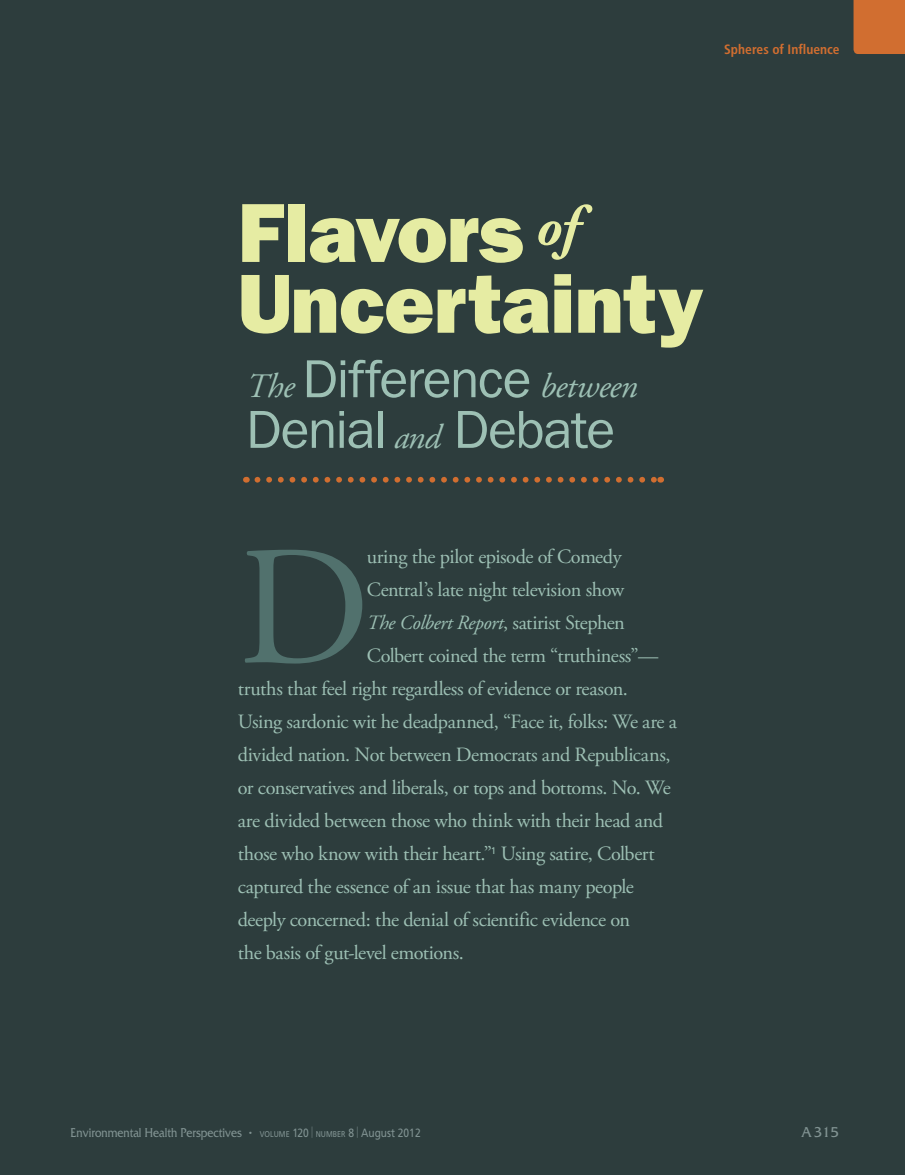
<style>
.page{position:relative;width:905px;height:1175px;background:#fff}
.page>*{position:absolute;margin:0;border:0;box-sizing:border-box;transform-origin:0 0}
.t1{font:169.5px "Adobe Garamond Pro";color:#51716d}
.t2{font:84.15px/70.8px "ITC Franklin Gothic Std Hvy";letter-spacing:-.005em;color:#e6eca3}
.t3{font:53.7px "ITC Franklin Gothic Std";letter-spacing:-.03em;color:#9dc0b4}
.t4{font:italic 34.2px "Adobe Garamond Pro";letter-spacing:-.015em;color:#9dc0b4}
.t5{font:20.25px "Adobe Garamond Pro";letter-spacing:-.02em;color:#9dc0b4}
.t6{font:italic 20.25px "Adobe Garamond Pro";letter-spacing:-.02em;color:#9dc0b4}
.t7{font:15px "Friz Quadrata Std";color:#819392}
.t8{font:13.5px "Friz Quadrata Std";color:#819392;scale:.85 1}
.t9{font:700 condensed 13.5px "Frutiger LT Std";color:#d16e30}
.s1{font-family:"ITC Franklin Gothic Std";font-style:normal;font-size:53.7px}
.s2{font-family:"Adobe Garamond Pro";font-style:italic;font-size:34.2px}
.s3{font-style:normal}
.s4{font-size:12px}
.s5{font-family:"Frutiger LT Std";font-size:8.4px}
.s6{font-family:"Frutiger LT Std";font-size:12px}
.s7{font-family:"Frutiger LT Std";font-weight:300;font-size:11.25px}
</style>
<div class="page">
<div style="left:0;top:0;width:904px;height:1174px;background:#2d3d3d"></div>
<div style="left:853px;top:0;width:51px;height:54px;background:#d16e30"></div>
<svg style="left:257px;top:477px;width:397px;height:5px;background:#715137"></svg>
<p class="t9" style="left:724px;top:41px;width:117px">Spheres of Influence</p>
<p class="t2" style="left:238px;top:198px;width:467px">Flavors <sup>of<br></sup>Uncertainty</p>
<p class="t4" style="left:246px;top:366px;width:393px">The <span class="s1">Difference</span> between</p>
<p class="t3" style="left:246px;top:399px;width:371px">Denial <span class="s2">and</span> Debate</p>
<p class="t1" style="left:238px;top:506px;width:134px">D</p>
<p class="t5" style="left:367px;top:544px;width:256px">uring the pilot episode of Comedy</p>
<p class="t5" style="left:367px;top:577px;width:259px">Central’s late night television show</p>
<p class="t6" style="left:367px;top:610px;width:260px">The Colbert Report<span class="s3">, satirist Stephen</span></p>
<p class="t5" style="left:367px;top:643px;width:293px">Colbert coined the term “truthiness”—</p>
<p class="t5" style="left:238px;top:676px;width:391px">truths that feel right regardless of evidence or reason.</p>
<p class="t5" style="left:238px;top:709px;width:441px">Using sardonic wit he deadpanned, “Face it, folks: We are a</p>
<p class="t5" style="left:238px;top:742px;width:434px">divided nation. Not between Democrats and Republicans,</p>
<p class="t5" style="left:238px;top:775px;width:434px">or conservatives and liberals, or tops and bottoms. No. We</p>
<p class="t5" style="left:238px;top:808px;width:427px">are divided between those who think with their head and</p>
<p class="t5" style="left:238px;top:841px;width:418px">those who know with their heart.”<sup>1</sup> Using satire, Colbert</p>
<p class="t5" style="left:238px;top:874px;width:397px">captured the essence of an issue that has many people</p>
<p class="t5" style="left:238px;top:907px;width:394px">deeply concerned: the denial of scientific evidence on</p>
<p class="t5" style="left:238px;top:940px;width:228px">the basis of gut-level emotions.</p>
<p class="t8" style="left:70px;top:1124px;width:413px">Environmental Health Perspectives <span class="s4">•</span> <span class="s5">VOLUME</span> <span class="s6">120</span> <span class="s7">|</span> <span class="s5">NUMBER</span> <span class="s6">8</span> <span class="s7">|</span> <span class="s6">August 2012</span></p>
<p class="t7" style="left:801px;top:1123px;width:39px">A315</p>
</div>
